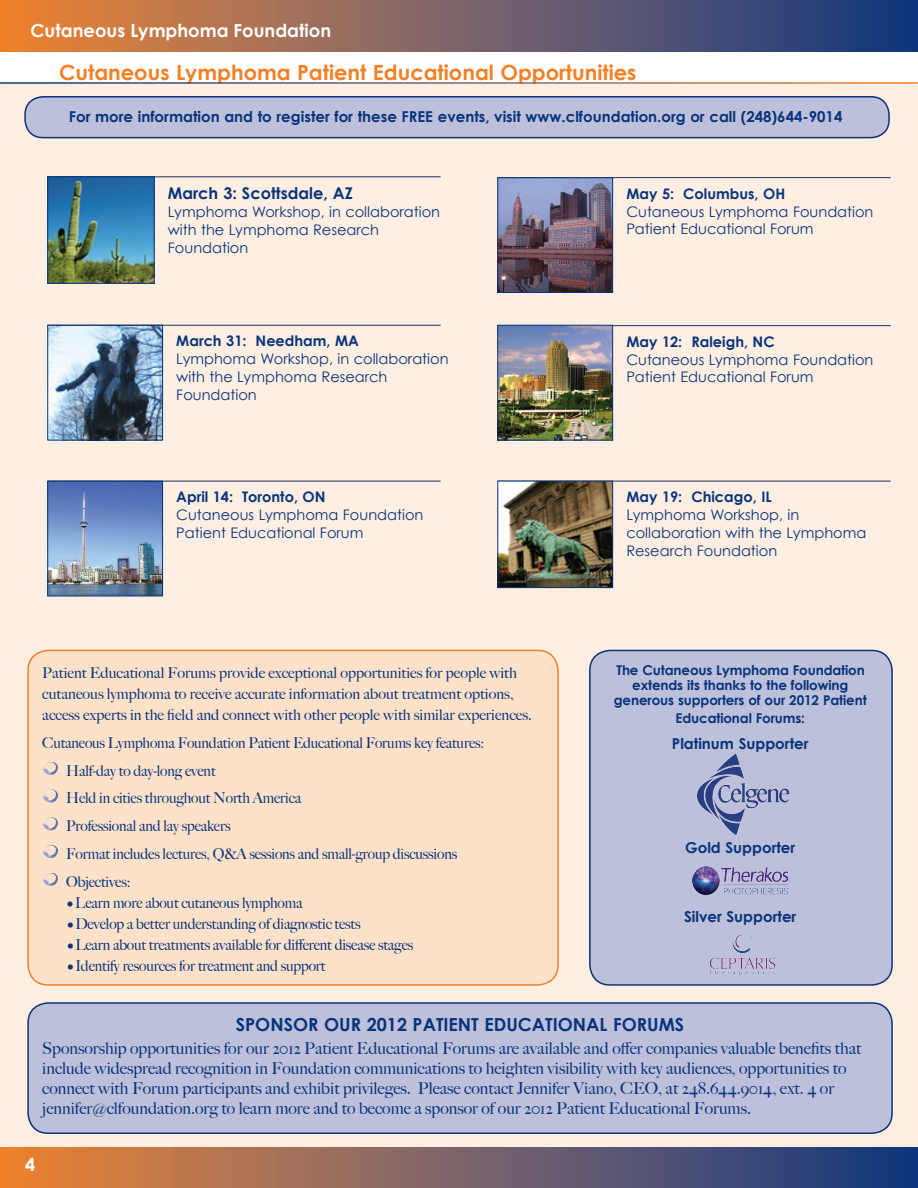
<style>
.page{position:relative;width:918px;height:1188px;background:#fff}
.page>*{position:absolute;margin:0;border:0;box-sizing:border-box;transform-origin:0 0}
.t1{font:700 21px "Century Gothic";color:#f48026}
.t2{font:700 18px "Century Gothic";color:#08347b}
.t3{font:700 18px "Century Gothic";color:#fff}
.t4{font:500 16.5px/19.8px "Big Caslon";color:#08347b}
.t5{font:700 16.2px "Century Gothic";color:#08347b}
.t6{font:500 15px/27.8px "Big Caslon";letter-spacing:-.01em;color:#08347b;scale:.96 1}
.t7{font:500 15px/21px "Big Caslon";letter-spacing:-.01em;color:#08347b}
.t8{font:700 15px "Century Gothic";color:#08347b}
.t9{font:14.55px/17.9px "Century Gothic";color:#08347b}
.t10{font:700 14.55px "Century Gothic";color:#08347b}
.t11{font:700 13.5px/15px "Century Gothic";letter-spacing:-.01em;color:#08347b;text-align:center}
</style>
<div class="page">
<svg style="left:0;top:1px;width:918px;height:51px;background:#7d6161"></svg>
<svg style="left:0;top:1148px;width:918px;height:40px;background:#7e6161"></svg>
<div style="left:0;top:84px;width:917px;height:1063px;background:#feefe2"></div>
<div style="left:25px;top:97px;width:864px;height:41px;background:#bdc0da;border-radius:18px"></div>
<div style="left:24px;top:96px;width:866px;height:42px;border:2px solid #08347b;border-radius:18px"></div>
<div style="left:28px;top:650px;width:530px;height:335px;background:#fee1c9;border-radius:20px"></div>
<img style="left:43px;top:761px;width:15px;height:14px">
<img style="left:43px;top:789px;width:15px;height:14px">
<img style="left:43px;top:817px;width:15px;height:14px">
<img style="left:43px;top:845px;width:15px;height:13px">
<img style="left:43px;top:872px;width:15px;height:14px">
<div style="left:27px;top:650px;width:532px;height:336px;border:2px solid #f48026;border-radius:20px"></div>
<div style="left:590px;top:650px;width:302px;height:335px;background:#bdc0da;border-radius:20px"></div>
<div style="left:589px;top:650px;width:304px;height:336px;border:2px solid #08347b;border-radius:20px"></div>
<img style="left:693px;top:867px;width:97px;height:27px">
<img style="left:697px;top:754px;width:93px;height:81px">
<img style="left:50px;top:483px;width:111px;height:111px">
<div style="left:48px;top:481px;width:115px;height:115px;border:1px solid #08347b"></div>
<hr style="left:48px;top:481px;width:393px;height:1px;background:#1b3463">
<img style="left:500px;top:179px;width:111px;height:112px">
<div style="left:498px;top:177px;width:115px;height:116px;border:1px solid #08347b"></div>
<hr style="left:498px;top:177px;width:393px;height:1px;background:#1b3463">
<img style="left:50px;top:327px;width:111px;height:111px">
<div style="left:48px;top:325px;width:115px;height:115px;border:1px solid #08347b"></div>
<hr style="left:48px;top:325px;width:393px;height:1px;background:#1b3463">
<hr style="left:48px;top:177px;width:393px;height:1px;background:#1b3463">
<img style="left:50px;top:179px;width:102px;height:103px">
<div style="left:48px;top:177px;width:106px;height:107px;border:1px solid #08347b"></div>
<hr style="left:498px;top:481px;width:393px;height:1px;background:#1b3463">
<img style="left:500px;top:483px;width:111px;height:103px">
<div style="left:498px;top:481px;width:115px;height:107px;border:1px solid #08347b"></div>
<div style="left:28px;top:1003px;width:864px;height:130px;background:#bdc0da;border-radius:20px"></div>
<div style="left:27px;top:1002px;width:866px;height:132px;border:2px solid #08347b;border-radius:20px"></div>
<hr style="left:498px;top:325px;width:393px;height:1px;background:#1b3463">
<img style="left:500px;top:327px;width:111px;height:111px">
<div style="left:498px;top:325px;width:115px;height:115px;border:1px solid #08347b"></div>
<img style="left:710px;top:934px;width:66px;height:41px">
<p class="t3" style="left:31px;top:19px;width:302px">Cutaneous Lymphoma Foundation</p>
<p class="t1" style="left:59px;top:59px;width:579px">Cutaneous Lymphoma Patient Educational Opportunities</p>
<p class="t8" style="left:69px;top:107px;width:775px">For more information and to register for these FREE events, visit www.clfoundation.org or call (248)644-9014</p>
<p class="t5" style="left:168px;top:183px;width:187px">March 3: Scottsdale, AZ</p>
<p class="t9" style="left:168px;top:203px;width:274px">Lymphoma Workshop, in collaboration with the Lymphoma Research<br>Foundation</p>
<p class="t10" style="left:176px;top:332px;width:184px">March 31: Needham, MA</p>
<p class="t9" style="left:176px;top:350px;width:274px">Lymphoma Workshop, in collaboration with the Lymphoma Research<br>Foundation</p>
<p class="t10" style="left:176px;top:488px;width:151px">April 14: Toronto, ON</p>
<p class="t9" style="left:176px;top:506px;width:249px">Cutaneous Lymphoma Foundation<br>Patient Educational Forum</p>
<p class="t7" style="left:42px;top:663px;width:491px">Patient Educational Forums provide exceptional opportunities for people with cutaneous lymphoma to receive accurate information about treatment options, access experts in the field and connect with other people with similar experiences.</p>
<p class="t6" style="left:66px;top:729px;width:437px;text-indent:-24px">Cutaneous Lymphoma Foundation Patient Educational Forums key features:<br>Half-day to day-long event<br>Held in cities throughout North America<br>Professional and lay speakers<br>Format includes lectures, Q&amp;A sessions and small-group discussions Objectives:</p>
<p class="t6" style="left:66px;top:889px;width:248px">•Learn more about cutaneous lymphoma</p>
<p class="t6" style="left:66px;top:910px;width:308px">•Develop a better understanding of diagnostic tests</p>
<p class="t6" style="left:66px;top:931px;width:363px">•Learn about treatments available for different disease stages</p>
<p class="t6" style="left:66px;top:952px;width:272px">•Identify resources for treatment and support</p>
<p class="t10" style="left:626px;top:184px;width:160px">May 5: Columbus, OH</p>
<p class="t9" style="left:626px;top:202px;width:249px">Cutaneous Lymphoma Foundation<br>Patient Educational Forum</p>
<p class="t10" style="left:626px;top:332px;width:150px">May 12: Raleigh, NC</p>
<p class="t9" style="left:626px;top:350px;width:249px">Cutaneous Lymphoma Foundation<br>Patient Educational Forum</p>
<p class="t10" style="left:626px;top:488px;width:147px">May 19: Chicago, IL</p>
<p class="t9" style="left:626px;top:506px;width:241px">Lymphoma Workshop, in collaboration with the Lymphoma<br>Research Foundation</p>
<p class="t11" style="left:614px;top:662px;width:254px">The Cutaneous Lymphoma Foundation extends its thanks to the following generous supporters of our 2012 Patient</p>
<p class="t11" style="left:676px;top:710px;width:131px">Educational Forums:</p>
<p class="t8" style="left:672px;top:734px;width:138px">Platinum Supporter</p>
<p class="t8" style="left:685px;top:838px;width:112px">Gold Supporter</p>
<p class="t8" style="left:684px;top:907px;width:114px">Silver Supporter</p>
<p class="t2" style="left:236px;top:1013px;width:450px">SPONSOR OUR 2012 PATIENT EDUCATIONAL FORUMS</p>
<p class="t4" style="left:42px;top:1039px;width:821px">Sponsorship opportunities for our 2012 Patient Educational Forums are available and offer companies valuable benefits that include widespread recognition in Foundation communications to heighten visibility with key audiences, opportunities to connect with Forum participants and exhibit privileges. Please contact Jennifer Viano, CEO, at 248.644.9014, ext. 4 or jennifer@clfoundation.org to learn more and to become a sponsor of our 2012 Patient Educational Forums.</p>
<p class="t3" style="left:25px;top:1153px;width:12px">4</p>
</div>
